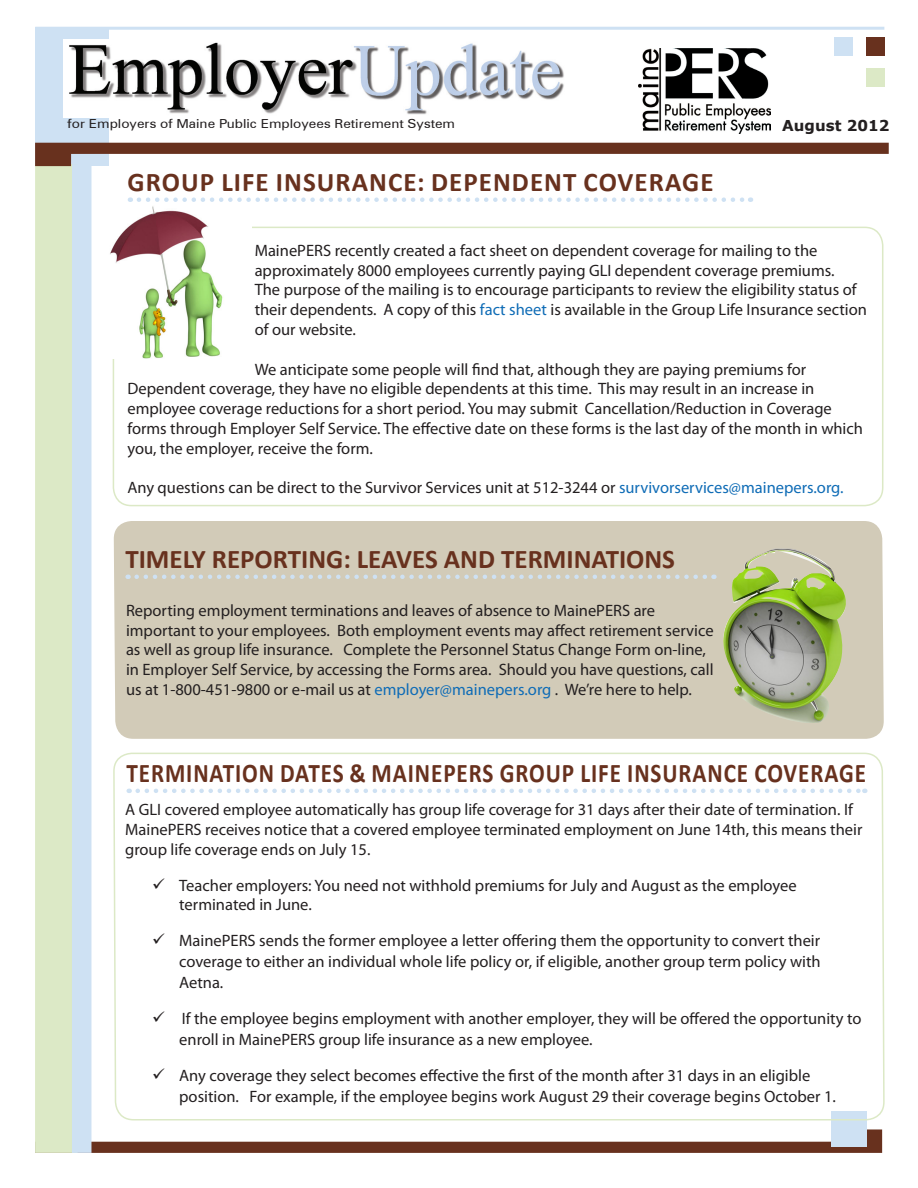
<style>
.page{position:relative;width:918px;height:1188px;background:#fff}
.page>*{position:absolute;margin:0;border:0;box-sizing:border-box;transform-origin:0 0}
.Headline{font:700 27px "Calibri";letter-spacing:.04em;color:#68311e;scale:.86 1}
.Headline-2{font:700 27px "Calibri";color:#68311e}
.Headline-3{font:700 27px "Calibri";letter-spacing:.04em;color:#68311e}
.t1{font:16.5px/19.8px "Myriad Pro";color:#231f20}
.Body_text{font:700 15px "Verdana";color:#231f20}
.Body_text-2{font:12.45px "Zurich BT";color:#231f20;scale:1.1 1}
.s1{color:#0f6cb6}
</style>
<div class="page">
<div style="left:35px;top:27px;width:74px;height:138px;background:#cee1f3"></div>
<svg style="left:91px;top:1129px;width:21px;height:24px"></svg>
<div style="left:35px;top:164px;width:43px;height:989px;background:#dce9c6"></div>
<svg style="left:35px;top:143px;width:854px;height:23px"></svg>
<div style="left:866px;top:37px;width:18px;height:18px;background:#68311e"></div>
<div style="left:866px;top:69px;width:18px;height:18px;background:#dce9c6"></div>
<div style="left:834px;top:37px;width:19px;height:18px;background:#cee1f3"></div>
<div style="left:72px;top:164px;width:19px;height:989px;background:#cee1f3"></div>
<div style="left:114px;top:521px;width:770px;height:218px;background:#d2cbb8"></div>
<img style="left:638px;top:48px;width:132px;height:86px">
<hr style="left:35px;top:27px;width:849px;height:3px;background:#cee1f3">
<img style="left:63px;top:40px;width:501px;height:77px">
<svg style="left:139px;top:197px;width:612px;height:5px"></svg>
<div style="left:113px;top:227px;width:770px;height:279px;border:2px solid #dce9c6;border-radius:18px"></div>
<img style="left:110px;top:206px;width:141px;height:152px">
<svg style="left:137px;top:575px;width:577px;height:4px;background:#d0d3cf"></svg>
<img style="left:718px;top:549px;width:130px;height:174px">
<svg style="left:112px;top:752px;width:773px;height:401px"></svg>
<svg style="left:125px;top:946px;width:17px;height:1px"></svg>
<svg style="left:165px;top:946px;width:17px;height:1px"></svg>
<svg style="left:125px;top:1024px;width:17px;height:1px"></svg>
<svg style="left:125px;top:1081px;width:17px;height:1px"></svg>
<svg style="left:165px;top:1081px;width:17px;height:1px"></svg>
<p class="Body_text-2" style="left:68px;top:116px;width:354px">for Employers of Maine Public Employees Retirement System</p>
<p class="Body_text" style="left:782px;top:115px;width:109px">August 2012</p>
<p class="Headline-3" style="left:128px;top:164px;width:587px">GROUP LIFE INSURANCE: DEPENDENT COVERAGE</p>
<p class="t1" style="left:255px;top:240px;width:614px">MainePERS recently created a fact sheet on dependent coverage for mailing to the approximately 8000 employees currently paying GLI dependent coverage premiums.<br>The purpose of the mailing is to encourage participants to review the eligibility status of their dependents. A copy of this <span class="s1">fact sheet</span> is available in the Group Life Insurance section of our website.</p>
<p class="t1" style="left:127px;top:359px;width:737px;text-indent:127px">We anticipate some people will find that, although they are paying premiums for Dependent coverage, they have no eligible dependents at this time. This may result in an increase in employee coverage reductions for a short period. You may submit Cancellation/Reduction in Coverage forms through Employer Self Service. The effective date on these forms is the last day of the month in which you, the employer, receive the form.</p>
<p class="t1" style="left:127px;top:478px;width:718px">Any questions can be direct to the Survivor Services unit at 512-3244 or <span class="s1">survivorservices@mainepers.org.</span></p>
<p class="Headline-2" style="left:125px;top:542px;width:551px">TIMELY REPORTING: LEAVES AND TERMINATIONS</p>
<p class="t1" style="left:126px;top:600px;width:589px">Reporting employment terminations and leaves of absence to MainePERS are important to your employees. Both employment events may affect retirement service as well as group life insurance. Complete the Personnel Status Change Form on-line, in Employer Self Service, by accessing the Forms area. Should you have questions, call us at 1-800-451-9800 or e-mail us at <span class="s1">employer@mainepers.org</span> . We’re here to help.</p>
<p class="Headline" style="left:126px;top:756px;width:862px">TERMINATION DATES &amp; MAINEPERS GROUP LIFE INSURANCE COVERAGE</p>
<p class="t1" style="left:125px;top:800px;width:739px">A GLI covered employee automatically has group life coverage for 31 days after their date of termination. If<br>MainePERS receives notice that a covered employee terminated employment on June 14th, this means their group life coverage ends on July 15.</p>
<p class="t1" style="left:179px;top:875px;width:619px;text-indent:-27px">✓ Teacher employers: You need not withhold premiums for July and August as the employee terminated in June.</p>
<p class="t1" style="left:179px;top:930px;width:643px;line-height:21px;text-align:justify;text-indent:-27px">✓ MainePERS sends the former employee a letter offering them the opportunity to convert their coverage to either an individual whole life policy or, if eligible, another group term policy with Aetna.</p>
<p class="t1" style="left:179px;top:1008px;width:684px;line-height:21px;text-indent:-27px">✓ If the employee begins employment with another employer, they will be offered the opportunity to enroll in MainePERS group life insurance as a new employee.</p>
<p class="t1" style="left:179px;top:1065px;width:658px;line-height:21px;text-indent:-27px">✓ Any coverage they select becomes effective the first of the month after 31 days in an eligible position. For example, if the employee begins work August 29 their coverage begins October 1.</p>
</div>
